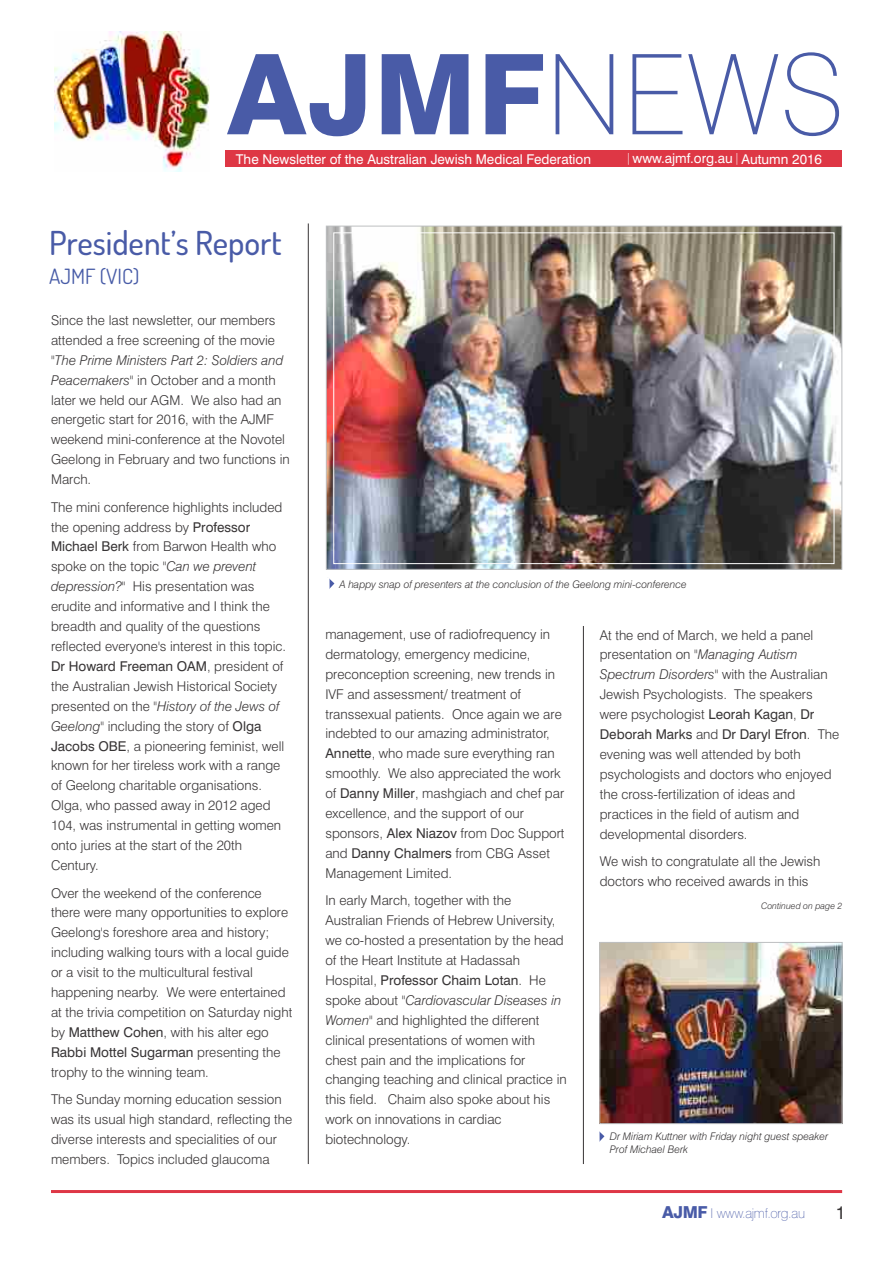
<style>
.page{position:relative;width:893px;height:1263px;background:#fff}
.page>*{position:absolute;margin:0;border:0;box-sizing:border-box;transform-origin:0 0}
.t1{font:800 111.45px "Swiss 721 BT";color:#495ba7}
.t2{font:200 33px "Dosis";color:#495ba7}
.t3{font:500 21px "Dosis";color:#475ba7}
.t4{font:18px "Swiss 721 BT";color:#373435}
.t5{font:300 13.5px/20px "Swiss 721 BT";color:#373435}
.t6{font:13.5px "Swiss 721 BT";color:#fefefe}
.t7{font:100 13.5px "Swiss 721 BT";letter-spacing:-.025em;color:#495ba7}
.t8{font:italic 300 10.5px/12.6px "Swiss 721 BT";color:#373435}
.t9{font:italic 300 9px "Swiss 721 BT";color:#373435}
.s1{font-weight:100}
.s2{font-size:11.85px}
.s3{font-style:italic}
.s4{font-weight:400}
.s5{font-weight:800;font-size:16.5px}
</style>
<div class="page">
<div style="left:226px;top:151px;width:616px;height:16px;background:#de3745"></div>
<hr style="left:308px;top:223px;width:1px;height:941px;background:#373435">
<img style="left:54px;top:31px;width:156px;height:141px">
<hr style="left:51px;top:1190px;width:791px;height:3px;background:#de3746">
<img style="left:602px;top:944px;width:238px;height:178px">
<img style="left:328px;top:228px;width:512px;height:339px">
<hr style="left:583px;top:626px;width:1px;height:538px;background:#373435">
<div style="left:600px;top:942px;width:242px;height:182px;border:1px solid #bdbfc1"></div>
<svg style="left:330px;top:579px;width:4px;height:9px"></svg>
<svg style="left:600px;top:1132px;width:4px;height:9px"></svg>
<h1 class="t1" style="left:227px;top:50px;width:618px">AJMF<span class="s1">NEWS</span></h1>
<p class="t6" style="left:627px;top:153px;width:197px"><span class="s2">|</span> www.ajmf.org.au <span class="s2">|</span> Autumn 2016</p>
<p class="t6" style="left:236px;top:154px;width:357px">The Newsletter of the Australian Jewish Medical Federation</p>
<h2 class="t2" style="left:49px;top:221px;width:234px">President’s Report</h2>
<h3 class="t3" style="left:49px;top:262px;width:92px">AJMF (VIC)</h3>
<p class="t5" style="left:51px;top:311px;width:226px">Since the last newsletter, our members attended a free screening of the movie</p>
<p class="t5" style="left:51px;top:351px;width:240px"><span class="s3">"The Prime Ministers Part 2: Soldiers and Peacemakers"</span> in October and a month later we held our AGM. We also had an energetic start for 2016, with the AJMF weekend mini-conference at the Novotel Geelong in February and two functions in March.</p>
<p class="t5" style="left:51px;top:498px;width:237px">The mini conference highlights included the opening address by <span class="s4">Professor Michael Berk</span> from Barwon Health who spoke on the topic <span class="s3">"Can we prevent depression?"</span> His presentation was erudite and informative and I think the breadth and quality of the questions reflected everyone's interest in this topic.<br><span class="s4">Dr Howard Freeman OAM</span>, president of the Australian Jewish Historical Society presented on the <span class="s3">"History of the Jews of Geelong"</span> including the story of <span class="s4">Olga Jacobs OBE</span>, a pioneering feminist, well known for her tireless work with a range of Geelong charitable organisations.<br>Olga, who passed away in 2012 aged 104, was instrumental in getting women onto juries at the start of the 20th Century.</p>
<p class="t5" style="left:51px;top:884px;width:243px">Over the weekend of the conference there were many opportunities to explore Geelong's foreshore area and history; including walking tours with a local guide or a visit to the multicultural festival happening nearby. We were entertained at the trivia competition on Saturday night by <span class="s4">Matthew Cohen</span>, with his alter ego <span class="s4">Rabbi Mottel Sugarman</span> presenting the trophy to the winning team.</p>
<p class="t5" style="left:51px;top:1091px;width:243px">The Sunday morning education session was its usual high standard, reflecting the diverse interests and specialities of our members. Topics included glaucoma</p>
<p class="t8" style="left:339px;top:579px;width:349px">A happy snap of presenters at the conclusion of the Geelong mini-conference</p>
<p class="t5" style="left:325px;top:625px;width:241px">management, use of radiofrequency in dermatology, emergency medicine, preconception screening, new trends in IVF and assessment/ treatment of transsexual patients. Once again we are indebted to our amazing administrator, <span class="s4">Annette</span>, who made sure everything ran smoothly. We also appreciated the work of <span class="s4">Danny Miller</span>, mashgiach and chef par excellence, and the support of our sponsors, <span class="s4">Alex Niazov</span> from Doc Support and <span class="s4">Danny Chalmers</span> from CBG Asset Management Limited.</p>
<p class="t5" style="left:325px;top:892px;width:243px">In early March, together with the Australian Friends of Hebrew University, we co-hosted a presentation by the head of the Heart Institute at Hadassah Hospital, <span class="s4">Professor Chaim Lotan</span>. He spoke about <span class="s3">"Cardiovascular Diseases in Women"</span> and highlighted the different clinical presentations of women with chest pain and the implications for changing teaching and clinical practice in this field. Chaim also spoke about his work on innovations in cardiac biotechnology.</p>
<p class="t5" style="left:600px;top:626px;width:241px">At the end of March, we held a panel presentation on <span class="s3">"Managing Autism Spectrum Disorders"</span> with the Australian Jewish Psychologists. The speakers were psychologist <span class="s4">Leorah Kagan</span>, <span class="s4">Dr Deborah Marks</span> and <span class="s4">Dr Daryl Efron</span>. The evening was well attended by both psychologists and doctors who enjoyed the cross-fertilization of ideas and practices in the field of autism and developmental disorders.</p>
<p class="t5" style="left:600px;top:853px;width:222px">We wish to congratulate all the Jewish doctors who received awards in this</p>
<p class="t9" style="left:761px;top:902px;width:83px">Continued on page 2</p>
<p class="t8" style="left:610px;top:1131px;width:220px">Dr Miriam Kuttner with Friday night guest speaker<br>Prof Michael Berk</p>
<p class="t7" style="left:662px;top:1208px;width:144px"><span class="s5">AJMF</span> I www.ajmf.org.au</p>
<h3 class="t4" style="left:836px;top:1205px;width:11px">1</h3>
</div>
